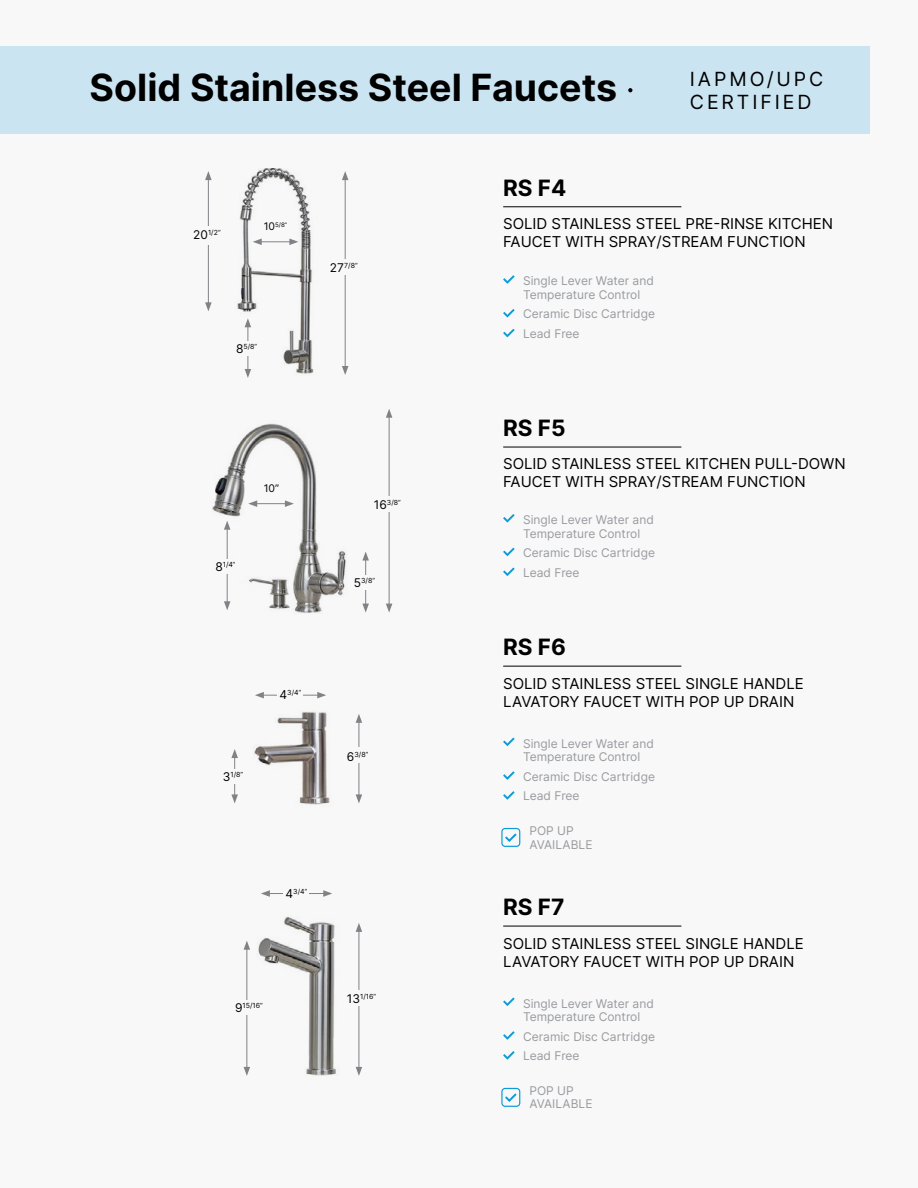
<style>
.page{position:relative;width:918px;height:1188px;background:#f8f8f9}
.page>*{position:absolute;margin:0;border:0;box-sizing:border-box;transform-origin:0 0}
.t1{font:700 37.5px "Inter";color:#000}
.t2{font:700 22.5px "Inter";color:#000}
.t3{font:19.5px/23.4px "Inter";letter-spacing:.15em;color:#000}
.t4{font:15px/18px "Inter";color:#000}
.t5{font:12px/13.5px "Inter";color:#999b9e}
.t6{font:10.5px "Inter";color:#000}
.t7{font:7.05px "Inter";color:#000}
.t8{font:6.15px "Inter";color:#000}
.s1{font-size:12px}
.s2{font-size:10.5px}
</style>
<div class="page">
<div style="left:0;top:46px;width:869px;height:88px;background:#cae4f1"></div>
<svg style="left:628px;top:88px;width:4px;height:4px"></svg>
<hr style="left:503px;top:206px;width:178px;height:1px;background:#000">
<hr style="left:503px;top:447px;width:178px;height:1px;background:#000">
<hr style="left:503px;top:666px;width:178px;height:1px;background:#000">
<hr style="left:503px;top:926px;width:178px;height:1px;background:#000">
<svg style="left:503px;top:275px;width:12px;height:9px"></svg>
<svg style="left:503px;top:514px;width:12px;height:9px"></svg>
<svg style="left:503px;top:738px;width:12px;height:8px"></svg>
<svg style="left:503px;top:998px;width:12px;height:8px"></svg>
<svg style="left:503px;top:309px;width:12px;height:9px"></svg>
<svg style="left:503px;top:548px;width:12px;height:8px"></svg>
<svg style="left:503px;top:771px;width:12px;height:9px"></svg>
<svg style="left:503px;top:1031px;width:12px;height:9px"></svg>
<svg style="left:503px;top:329px;width:12px;height:8px"></svg>
<svg style="left:503px;top:568px;width:12px;height:8px"></svg>
<svg style="left:503px;top:791px;width:12px;height:9px"></svg>
<svg style="left:503px;top:1051px;width:12px;height:9px"></svg>
<hr style="left:345px;top:178px;width:1px;height:190px;background:#808285">
<svg style="left:342px;top:171px;width:6px;height:9px"></svg>
<svg style="left:342px;top:366px;width:6px;height:9px"></svg>
<hr style="left:389px;top:415px;width:1px;height:191px;background:#808285">
<svg style="left:386px;top:409px;width:6px;height:9px"></svg>
<svg style="left:386px;top:604px;width:6px;height:9px"></svg>
<hr style="left:359px;top:720px;width:1px;height:77px;background:#808285">
<svg style="left:356px;top:714px;width:6px;height:9px"></svg>
<svg style="left:356px;top:794px;width:6px;height:9px"></svg>
<hr style="left:359px;top:929px;width:1px;height:140px;background:#808285">
<svg style="left:356px;top:923px;width:6px;height:9px"></svg>
<svg style="left:356px;top:1067px;width:6px;height:9px"></svg>
<hr style="left:208px;top:178px;width:1px;height:127px;background:#808285">
<svg style="left:205px;top:171px;width:7px;height:9px"></svg>
<svg style="left:205px;top:302px;width:7px;height:9px"></svg>
<div style="left:328px;top:259px;width:35px;height:16px;background:#f8f8f8"></div>
<div style="left:372px;top:496px;width:35px;height:16px;background:#f8f8f8"></div>
<div style="left:342px;top:748px;width:34px;height:15px;background:#f8f8f8"></div>
<div style="left:342px;top:990px;width:34px;height:16px;background:#f8f8f8"></div>
<div style="left:191px;top:226px;width:36px;height:19px;background:#f8f8f8"></div>
<img style="left:237px;top:169px;width:77px;height:205px">
<hr style="left:248px;top:325px;width:1px;height:46px;background:#808285">
<svg style="left:245px;top:318px;width:6px;height:9px"></svg>
<svg style="left:245px;top:369px;width:6px;height:9px"></svg>
<div style="left:235px;top:341px;width:24px;height:15px;background:#f8f8f8"></div>
<hr style="left:259px;top:242px;width:33px;height:1px;background:#808285">
<svg style="left:289px;top:239px;width:9px;height:6px"></svg>
<svg style="left:253px;top:239px;width:9px;height:6px"></svg>
<img style="left:212px;top:423px;width:134px;height:190px">
<img style="left:253px;top:698px;width:77px;height:107px">
<img style="left:258px;top:916px;width:78px;height:160px">
<hr style="left:255px;top:503px;width:32px;height:1px;background:#808285">
<svg style="left:285px;top:500px;width:9px;height:7px"></svg>
<svg style="left:248px;top:500px;width:9px;height:7px"></svg>
<hr style="left:227px;top:527px;width:1px;height:77px;background:#808285">
<svg style="left:224px;top:521px;width:6px;height:9px"></svg>
<svg style="left:224px;top:601px;width:6px;height:9px"></svg>
<hr style="left:234px;top:756px;width:1px;height:41px;background:#808285">
<svg style="left:231px;top:749px;width:7px;height:9px"></svg>
<svg style="left:231px;top:794px;width:7px;height:9px"></svg>
<hr style="left:247px;top:947px;width:1px;height:122px;background:#808285">
<svg style="left:244px;top:941px;width:6px;height:9px"></svg>
<svg style="left:244px;top:1067px;width:6px;height:9px"></svg>
<hr style="left:365px;top:558px;width:1px;height:48px;background:#808285">
<svg style="left:362px;top:552px;width:7px;height:9px"></svg>
<svg style="left:362px;top:604px;width:7px;height:9px"></svg>
<div style="left:215px;top:559px;width:23px;height:14px;background:#f8f8f8"></div>
<div style="left:222px;top:769px;width:24px;height:15px;background:#f8f8f8"></div>
<div style="left:234px;top:1000px;width:24px;height:15px;background:#f8f8f8"></div>
<div style="left:353px;top:575px;width:24px;height:15px;background:#f8f8f8"></div>
<div style="left:501px;top:828px;width:19px;height:19px;border:1px solid #0c9bd8;border-radius:3px"></div>
<div style="left:501px;top:1088px;width:19px;height:19px;border:1px solid #0c9bd8;border-radius:3px"></div>
<svg style="left:505px;top:833px;width:12px;height:9px"></svg>
<svg style="left:505px;top:1093px;width:12px;height:9px"></svg>
<hr style="left:261px;top:695px;width:59px;height:1px;background:#808285">
<svg style="left:317px;top:692px;width:9px;height:6px"></svg>
<svg style="left:255px;top:692px;width:9px;height:6px"></svg>
<hr style="left:267px;top:893px;width:59px;height:1px;background:#808285">
<svg style="left:323px;top:890px;width:9px;height:7px"></svg>
<svg style="left:261px;top:890px;width:9px;height:7px"></svg>
<div style="left:277px;top:688px;width:26px;height:14px;background:#f8f8f8"></div>
<div style="left:283px;top:886px;width:26px;height:15px;background:#f8f8f8"></div>
<h1 class="t1" style="left:90px;top:60px;width:529px">Solid Stainless Steel Faucets</h1>
<h3 class="t3" style="left:690px;top:66px;width:135px">IAPMO/UPC<br>CERTIFIED</h3>
<p class="t7" style="left:193px;top:228px;width:29px"><span class="s1">20</span>1/2”</p>
<p class="t8" style="left:264px;top:220px;width:25px"><span class="s2">10</span>5/8”</p>
<p class="t7" style="left:236px;top:342px;width:23px"><span class="s1">8</span>5/8”</p>
<p class="t7" style="left:330px;top:260px;width:29px"><span class="s1">27</span>7/8”</p>
<p class="t7" style="left:215px;top:559px;width:22px"><span class="s1">8</span>1/4”</p>
<p class="t6" style="left:264px;top:481px;width:17px">10”</p>
<p class="t7" style="left:223px;top:770px;width:22px"><span class="s1">3</span>1/8”</p>
<p class="t7" style="left:280px;top:688px;width:23px"><span class="s1">4</span>3/4”</p>
<p class="t7" style="left:374px;top:498px;width:28px"><span class="s1">16</span>3/8”</p>
<p class="t7" style="left:354px;top:575px;width:23px"><span class="s1">5</span>3/8”</p>
<p class="t7" style="left:347px;top:749px;width:23px"><span class="s1">6</span>3/8”</p>
<p class="t7" style="left:286px;top:886px;width:23px"><span class="s1">4</span>3/4”</p>
<p class="t7" style="left:235px;top:1001px;width:29px"><span class="s1">9</span>15/16”</p>
<p class="t7" style="left:347px;top:991px;width:31px"><span class="s1">13</span>1/16”</p>
<h2 class="t2" style="left:503px;top:171px;width:65px">RS F4</h2>
<p class="t4" style="left:503px;top:214px;width:332px">SOLID STAINLESS STEEL PRE-RINSE KITCHEN<br>FAUCET WITH SPRAY/STREAM FUNCTION</p>
<p class="t5" style="left:523px;top:274px;width:132px">Single Lever Water and<br>Temperature Control</p>
<p class="t5" style="left:523px;top:304px;width:133px;line-height:19.5px">Ceramic Disc Cartridge<br>Lead Free</p>
<h2 class="t2" style="left:503px;top:412px;width:64px">RS F5</h2>
<p class="t4" style="left:503px;top:454px;width:344px">SOLID STAINLESS STEEL KITCHEN PULL-DOWN<br>FAUCET WITH SPRAY/STREAM FUNCTION</p>
<p class="t5" style="left:523px;top:513px;width:132px">Single Lever Water and<br>Temperature Control</p>
<p class="t5" style="left:523px;top:543px;width:133px;line-height:19.5px">Ceramic Disc Cartridge<br>Lead Free</p>
<h2 class="t2" style="left:503px;top:631px;width:64px">RS F6</h2>
<p class="t4" style="left:503px;top:675px;width:302px">SOLID STAINLESS STEEL SINGLE HANDLE<br>LAVATORY FAUCET WITH POP UP DRAIN</p>
<p class="t5" style="left:523px;top:736px;width:132px">Single Lever Water and<br>Temperature Control</p>
<p class="t5" style="left:523px;top:766px;width:133px;line-height:19.5px">Ceramic Disc Cartridge<br>Lead Free</p>
<p class="t5" style="left:529px;top:824px;width:65px">POP UP<br>AVAILABLE</p>
<h2 class="t2" style="left:503px;top:891px;width:63px">RS F7</h2>
<p class="t4" style="left:503px;top:935px;width:302px">SOLID STAINLESS STEEL SINGLE HANDLE<br>LAVATORY FAUCET WITH POP UP DRAIN</p>
<p class="t5" style="left:523px;top:996px;width:132px">Single Lever Water and<br>Temperature Control</p>
<p class="t5" style="left:523px;top:1026px;width:133px;line-height:19.5px">Ceramic Disc Cartridge<br>Lead Free</p>
<p class="t5" style="left:529px;top:1084px;width:65px">POP UP<br>AVAILABLE</p>
</div>
